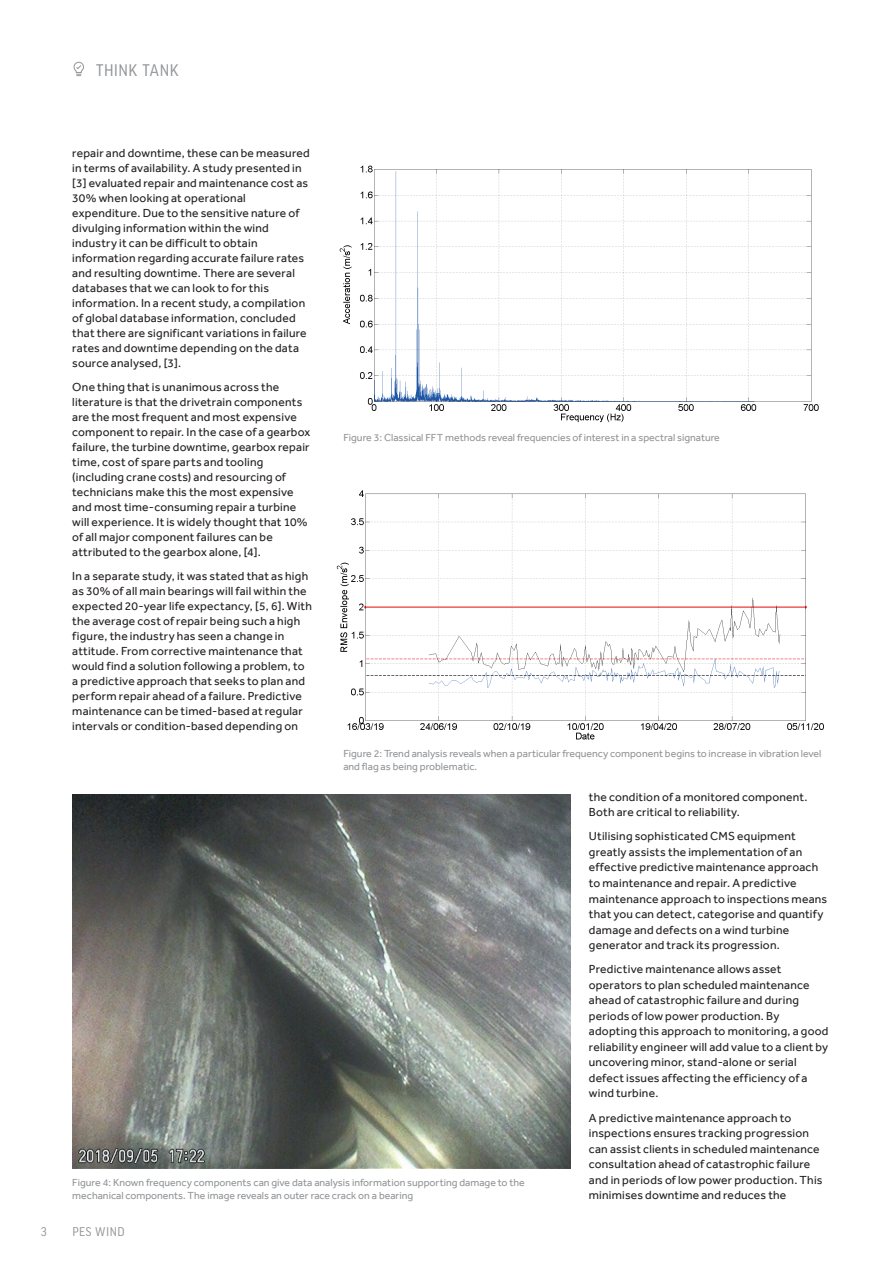
<style>
.page{position:relative;width:893px;height:1263px;background:#fff}
.page>*{position:absolute;margin:0;border:0;box-sizing:border-box;transform-origin:0 0}
.Page_head_2015{font:18px "Good Headline Pro Narr";letter-spacing:.02em;color:#939598}
.t1{font:13.5px "Good Headline Pro Narr";letter-spacing:.035em;color:#939598}
.Body_Copy_2015{font:12px/15px "Effra";letter-spacing:.02em;color:#231f20}
.CAPTIONS{font:10.5px/13.5px "Effra";color:#939598}
</style>
<div class="page">
<svg style="left:73px;top:61px;width:11px;height:15px"></svg>
<img style="left:72px;top:794px;width:499px;height:374px">
<img style="left:339px;top:165px;width:480px;height:258px">
<img style="left:336px;top:490px;width:488px;height:250px">
<p class="Page_head_2015" style="left:96px;top:61px;width:84px">THINK TANK</p>
<p class="Body_Copy_2015" style="left:72px;top:145px;width:239px">repair and downtime, these can be measured in terms of availability. A study presented in [3] evaluated repair and maintenance cost as 30% when looking at operational expenditure. Due to the sensitive nature of divulging information within the wind industry it can be difficult to obtain information regarding accurate failure rates and resulting downtime. There are several databases that we can look to for this information. In a recent study, a compilation of global database information, concluded that there are significant variations in failure rates and downtime depending on the data source analysed, [3].</p>
<p class="Body_Copy_2015" style="left:72px;top:379px;width:240px">One thing that is unanimous across the literature is that the drivetrain components are the most frequent and most expensive component to repair. In the case of a gearbox failure, the turbine downtime, gearbox repair time, cost of spare parts and tooling (including crane costs) and resourcing of technicians make this the most expensive and most time-consuming repair a turbine will experience. It is widely thought that 10% of all major component failures can be attributed to the gearbox alone, [4].</p>
<p class="Body_Copy_2015" style="left:72px;top:568px;width:241px">In a separate study, it was stated that as high as 30% of all main bearings will fail within the expected 20-year life expectancy, [5, 6]. With the average cost of repair being such a high figure, the industry has seen a change in attitude. From corrective maintenance that would find a solution following a problem, to a predictive approach that seeks to plan and perform repair ahead of a failure. Predictive maintenance can be timed-based at regular intervals or condition-based depending on</p>
<p class="CAPTIONS" style="left:343px;top:431px;width:378px">Figure 3: Classical FFT methods reveal frequencies of interest in a spectral signature</p>
<p class="CAPTIONS" style="left:343px;top:746px;width:480px">Figure 2: Trend analysis reveals when a particular frequency component begins to increase in vibration level and flag as being problematic.</p>
<p class="CAPTIONS" style="left:72px;top:1175px;width:454px">Figure 4: Known frequency components can give data analysis information supporting damage to the mechanical components. The image reveals an outer race crack on a bearing</p>
<p class="t1" style="left:41px;top:1225px;width:7px">3</p>
<p class="t1" style="left:72px;top:1225px;width:54px">PES WIND</p>
<p class="Body_Copy_2015" style="left:589px;top:789px;width:220px;line-height:15.6px">the condition of a monitored component.<br>Both are critical to reliability.</p>
<p class="Body_Copy_2015" style="left:589px;top:828px;width:240px;line-height:15.6px">Utilising sophisticated CMS equipment greatly assists the implementation of an effective predictive maintenance approach to maintenance and repair. A predictive maintenance approach to inspections means that you can detect, categorise and quantify damage and defects on a wind turbine generator and track its progression.</p>
<p class="Body_Copy_2015" style="left:589px;top:961px;width:241px;line-height:15.6px">Predictive maintenance allows asset operators to plan scheduled maintenance ahead of catastrophic failure and during periods of low power production. By adopting this approach to monitoring, a good reliability engineer will add value to a client by uncovering minor, stand-alone or serial defect issues affecting the efficiency of a wind turbine.</p>
<p class="Body_Copy_2015" style="left:589px;top:1109px;width:235px;line-height:15.6px">A predictive maintenance approach to inspections ensures tracking progression can assist clients in scheduled maintenance consultation ahead of catastrophic failure and in periods of low power production. This minimises downtime and reduces the</p>
</div>
